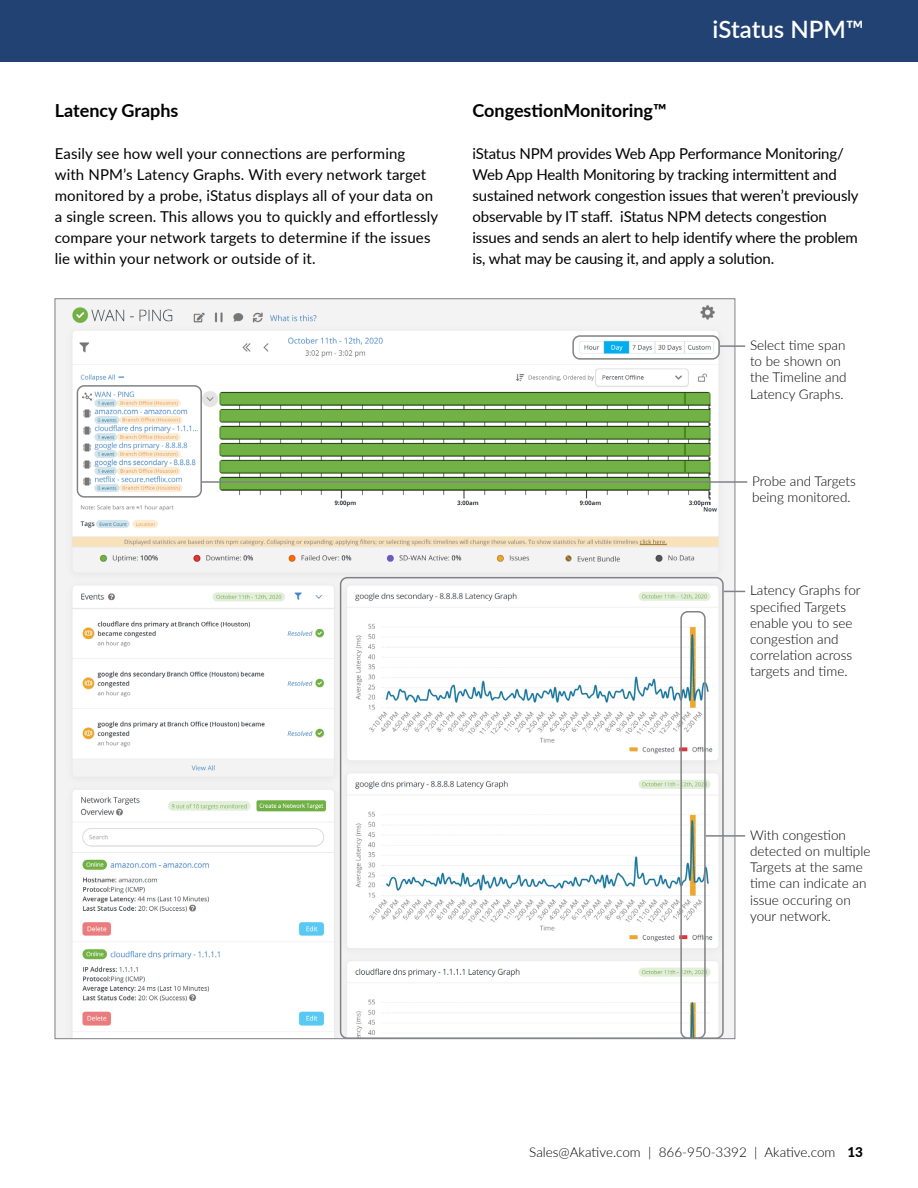
<style>
.page{position:relative;width:918px;height:1188px;background:#fff}
.page>*{position:absolute;margin:0;border:0;box-sizing:border-box;transform-origin:0 0}
.t1{font:600 24px "Lato";color:#fff}
.t2{font:700 18px "Lato";color:#000}
.t3{font:15px/21px "Lato";letter-spacing:-.01em;color:#000}
.t4{font:15px/21px "Lato";letter-spacing:.01em;color:#000}
.t5{font:300 13.5px/16.2px "Lato";color:#000}
.s1{font-weight:800}
</style>
<div class="page">
<div style="left:0;top:0;width:918px;height:61px;background:#214272"></div>
<img style="left:57px;top:301px;width:676px;height:736px">
<div style="left:340px;top:577px;width:384px;height:462px;border:2px solid #808285;border-radius:7px"></div>
<div style="left:572px;top:335px;width:148px;height:25px;border:2px solid #808285;border-radius:7px"></div>
<div style="left:77px;top:385px;width:125px;height:113px;border:2px solid #808285;border-radius:7px"></div>
<svg style="left:724px;top:591px;width:21px;height:1px"></svg>
<hr style="left:706px;top:835px;width:39px;height:2px;background:#808285">
<hr style="left:720px;top:345px;width:25px;height:2px;background:#808285">
<hr style="left:202px;top:481px;width:545px;height:2px;background:#808285">
<div style="left:680px;top:611px;width:26px;height:428px;border:2px solid #808285;border-radius:7px"></div>
<h2 class="t2" style="left:55px;top:97px;width:125px">Latency Graphs</h2>
<h2 class="t2" style="left:472px;top:97px;width:196px">CongestionMonitoring™</h2>
<h1 class="t1" style="left:713px;top:12px;width:153px">iStatus NPM™</h1>
<p class="t4" style="left:55px;top:142px;width:385px">Easily see how well your connections are performing with NPM’s Latency Graphs. With every network target monitored by a probe, iStatus displays all of your data on a single screen. This allows you to quickly and effortlessly compare your network targets to determine if the issues lie within your network or outside of it.</p>
<p class="t3" style="left:472px;top:142px;width:388px">iStatus NPM provides Web App Performance Monitoring/ Web App Health Monitoring by tracking intermittent and sustained network congestion issues that weren’t previously observable by IT staff. iStatus NPM detects congestion issues and sends an alert to help identify where the problem is, what may be causing it, and apply a solution.</p>
<p class="t5" style="left:750px;top:337px;width:98px">Select time span to be shown on the Timeline and<br>Latency Graphs.</p>
<p class="t5" style="left:752px;top:472px;width:105px">Probe and Targets being monitored.</p>
<p class="t5" style="left:750px;top:582px;width:112px">Latency Graphs for specified Targets enable you to see congestion and correlation across targets and time.</p>
<p class="t5" style="left:750px;top:826px;width:122px">With congestion detected on multiple<br>Targets at the same time can indicate an issue occuring on your network.</p>
<p class="t5" style="left:529px;top:1143px;width:335px">Sales@Akative.com | 866-950-3392 | Akative.com <span class="s1">13</span></p>
</div>
